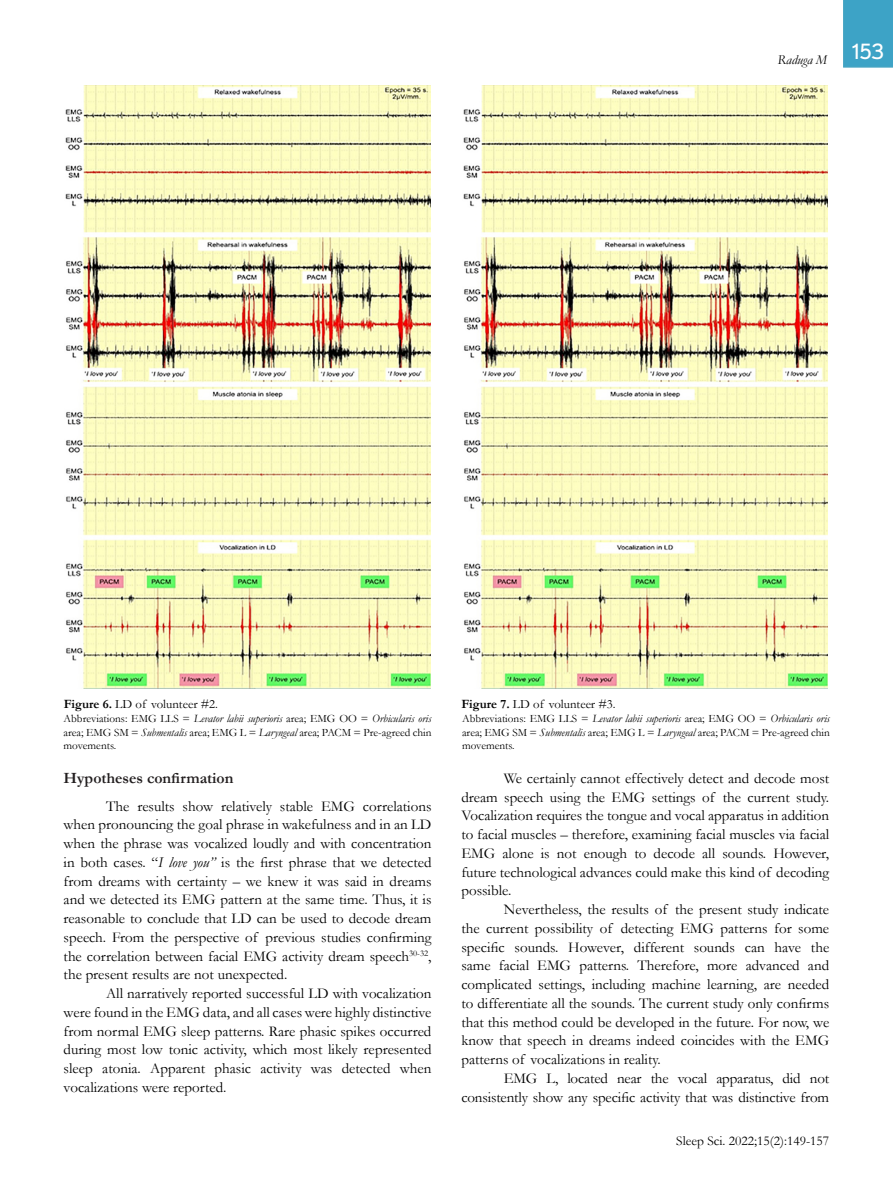
<style>
.page{position:relative;width:893px;height:1191px;background:#fff}
.page>*{position:absolute;margin:0;border:0;box-sizing:border-box;transform-origin:0 0}
.t1{font:700 15.75px "Garamond";color:#221e1f}
.t2{font:15px/18.8px "Garamond";color:#000;text-align:justify}
.t3{font:13.5px "Garamond";color:#000}
.t4{font:italic 13.5px "Garamond";color:#000}
.t5{font:12.75px "Garamond";color:#000}
.t6{font:11.25px/13.5px "Garamond";color:#000;text-align:justify}
.s1{font-weight:700}
.s2{font-style:italic}
</style>
<div class="page">
<div style="left:843px;top:0;width:50px;height:68px;background:#3da3c6"></div>
<img style="left:65px;top:85px;width:365px;height:603px">
<img style="left:463px;top:85px;width:365px;height:603px">
<p class="t4" style="left:778px;top:51px;width:108px">Raduga M <sup>153</sup></p>
<p class="t5" style="left:64px;top:695px;width:156px"><span class="s1">Figure 6.</span> LD of volunteer #2.</p>
<p class="t6" style="left:64px;top:711px;width:369px">Abbreviations: EMG LLS = <span class="s2">Levator labii superioris</span> area; EMG OO = <span class="s2">Orbicularis oris </span>area; EMG SM = <span class="s2">Submentalis</span> area; EMG L = <span class="s2">Laryngeal</span> area; PACM = Pre-agreed chin movements.</p>
<p class="t1" style="left:64px;top:767px;width:171px">Hypotheses confirmation</p>
<p class="t2" style="left:64px;top:796px;width:369px;text-indent:43px">The results show relatively stable EMG correlations when pronouncing the goal phrase in wakefulness and in an LD when the phrase was vocalized loudly and with concentration in both cases. “<span class="s2">I love you”</span> is the first phrase that we detected from dreams with certainty – we knew it was said in dreams and we detected its EMG pattern at the same time. Thus, it is reasonable to conclude that LD can be used to decode dream speech. From the perspective of previous studies confirming the correlation between facial EMG activity dream speech<sup>30-32</sup>, the present results are not unexpected.</p>
<p class="t2" style="left:64px;top:983px;width:369px;text-indent:43px">All narratively reported successful LD with vocalization were found in the EMG data, and all cases were highly distinctive from normal EMG sleep patterns. Rare phasic spikes occurred during most low tonic activity, which most likely represented sleep atonia. Apparent phasic activity was detected when vocalizations were reported.</p>
<p class="t5" style="left:461px;top:695px;width:156px"><span class="s1">Figure 7.</span> LD of volunteer #3.</p>
<p class="t6" style="left:462px;top:711px;width:369px">Abbreviations: EMG LLS = <span class="s2">Levator labii superioris</span> area; EMG OO = <span class="s2">Orbicularis oris </span>area; EMG SM = <span class="s2">Submentalis</span> area; EMG L = <span class="s2">Laryngeal</span> area; PACM = Pre-agreed chin movements.</p>
<p class="t2" style="left:461px;top:768px;width:369px;text-indent:43px">We certainly cannot effectively detect and decode most dream speech using the EMG settings of the current study.<br>Vocalization requires the tongue and vocal apparatus in addition to facial muscles – therefore, examining facial muscles via facial EMG alone is not enough to decode all sounds. However, future technological advances could make this kind of decoding possible.</p>
<p class="t2" style="left:461px;top:899px;width:369px;text-indent:43px">Nevertheless, the results of the present study indicate the current possibility of detecting EMG patterns for some specific sounds. However, different sounds can have the same facial EMG patterns. Therefore, more advanced and complicated settings, including machine learning, are needed to differentiate all the sounds. The current study only confirms that this method could be developed in the future. For now, we know that speech in dreams indeed coincides with the EMG patterns of vocalizations in reality.</p>
<p class="t2" style="left:461px;top:1068px;width:369px;text-align:right">EMG L, located near the vocal apparatus, did not consistently show any specific activity that was distinctive from</p>
<p class="t3" style="left:676px;top:1131px;width:155px">Sleep Sci. 2022;15(2):149-157</p>
</div>
